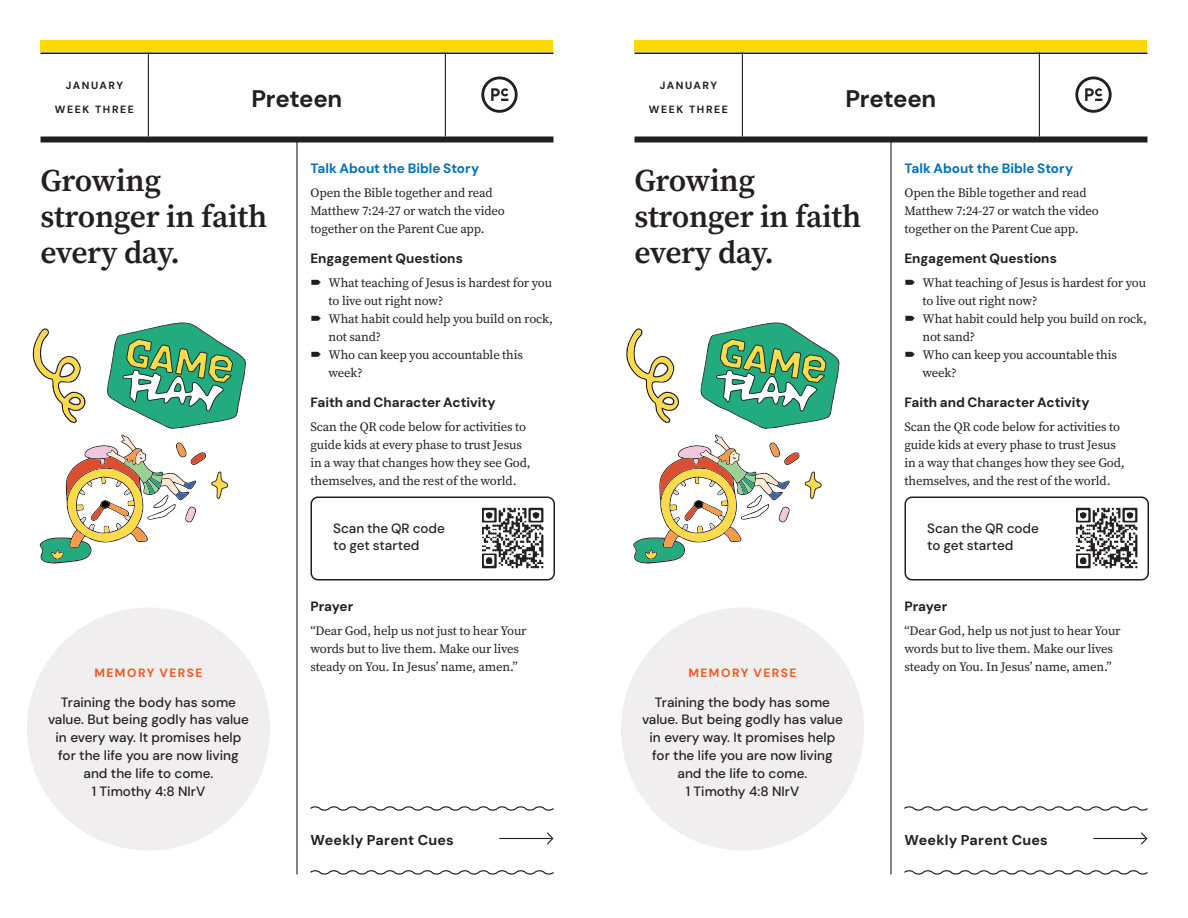
<style>
.page{position:relative;width:1188px;height:918px;background:#fff}
.page>*{position:absolute;margin:0;border:0;box-sizing:border-box;transform-origin:0 0}
.t1{font:600 31.5px/36px "Source Serif 4";letter-spacing:-.01em;color:#231f20}
.t2{font:700 24px "DM Sans";letter-spacing:-.015em;color:#231f20}
.t3{font:700 14.25px "DM Sans";letter-spacing:.015em;color:#231f20}
.t4{font:500 13.5px/18px "DM Sans 18 pt";color:#231f20;text-align:center}
.t5{font:700 13.5px "DM Sans";letter-spacing:-.005em;color:#231f20}
.t6{font:500 13.5px/18px "DM Sans";letter-spacing:-.005em;color:#231f20}
.t7{font:700 13.5px "DM Sans";color:#0071bb}
.t8{font:12.75px/18px "Source Serif 4";letter-spacing:-.01em;color:#231f20}
.t9{font:700 12px "DM Sans";letter-spacing:.12em;color:#f15921}
.t10{font:700 10.5px "DM Sans";letter-spacing:.15em;color:#231f20}
</style>
<div class="page">
<hr style="left:148px;top:52px;width:1px;height:84px;background:#231f20">
<div style="left:40px;top:136px;width:514px;height:6px;background:#231f20"></div>
<hr style="left:445px;top:52px;width:1px;height:84px;background:#231f20">
<svg style="left:481px;top:77px;width:37px;height:36px"></svg>
<svg style="left:310px;top:806px;width:244px;height:5px"></svg>
<svg style="left:310px;top:870px;width:244px;height:5px"></svg>
<hr style="left:499px;top:838px;width:53px;height:1px;background:#231f20">
<svg style="left:546px;top:832px;width:8px;height:13px"></svg>
<div style="left:310px;top:496px;width:245px;height:84px;border:2px solid #231f20;border-radius:7px"></div>
<img style="left:483px;top:507px;width:61px;height:61px">
<hr style="left:40px;top:52px;width:514px;height:2px;background:#231f20">
<div style="left:40px;top:40px;width:514px;height:12px;background:#fbd905"></div>
<hr style="left:296px;top:142px;width:2px;height:732px;background:#231f20">
<div style="left:27px;top:608px;width:243px;height:242px;background:#f0eeee;border-radius:50%"></div>
<hr style="left:742px;top:52px;width:1px;height:84px;background:#231f20">
<div style="left:634px;top:136px;width:514px;height:6px;background:#231f20"></div>
<hr style="left:1039px;top:52px;width:1px;height:84px;background:#231f20">
<svg style="left:1075px;top:77px;width:37px;height:36px"></svg>
<svg style="left:904px;top:806px;width:244px;height:5px"></svg>
<svg style="left:904px;top:870px;width:244px;height:5px"></svg>
<hr style="left:1093px;top:838px;width:53px;height:1px;background:#231f20">
<svg style="left:1140px;top:832px;width:8px;height:13px"></svg>
<div style="left:904px;top:496px;width:245px;height:84px;border:2px solid #231f20;border-radius:7px"></div>
<img style="left:1077px;top:507px;width:61px;height:61px">
<hr style="left:634px;top:52px;width:514px;height:2px;background:#231f20">
<div style="left:634px;top:40px;width:514px;height:12px;background:#fbd905"></div>
<hr style="left:890px;top:142px;width:2px;height:732px;background:#231f20">
<div style="left:621px;top:608px;width:243px;height:242px;background:#f0eeee;border-radius:50%"></div>
<svg style="left:107px;top:322px;width:139px;height:107px"></svg>
<svg style="left:32px;top:328px;width:54px;height:95px"></svg>
<svg style="left:39px;top:435px;width:190px;height:129px"></svg>
<svg style="left:700px;top:322px;width:140px;height:107px"></svg>
<svg style="left:626px;top:328px;width:53px;height:95px"></svg>
<svg style="left:633px;top:435px;width:189px;height:129px"></svg>
<p class="t10" style="left:66px;top:78px;width:59px">JANUARY</p>
<p class="t10" style="left:55px;top:102px;width:81px">WEEK THREE</p>
<h2 class="t2" style="left:252px;top:83px;width:92px">Preteen</h2>
<h1 class="t1" style="left:40px;top:161px;width:228px">Growing stronger in faith every day.</h1>
<p class="t9" style="left:94px;top:665px;width:110px">MEMORY VERSE</p>
<p class="t4" style="left:48px;top:693px;width:202px">Training the body has some value. But being godly has value in every way. It promises help for the life you are now living and the life to come.<br>1 Timothy 4:8 NIrV</p>
<p class="t7" style="left:310px;top:159px;width:170px">Talk About the Bible Story</p>
<p class="t8" style="left:310px;top:183px;width:196px">Open the Bible together and read<br>Matthew 7:24-27 or watch the video together on the Parent Cue app.</p>
<p class="t5" style="left:310px;top:249px;width:154px">Engagement Questions</p>
<p class="t8" style="left:329px;top:273px;width:226px">What teaching of Jesus is hardest for you to live out right now?<br>What habit could help you build on rock, not sand?<br>Who can keep you accountable this week?</p>
<p class="t5" style="left:310px;top:393px;width:187px">Faith and Character Activity</p>
<p class="t8" style="left:310px;top:417px;width:222px">Scan the QR code below for activities to guide kids at every phase to trust Jesus in a way that changes how they see God, themselves, and the rest of the world.</p>
<p class="t6" style="left:333px;top:519px;width:113px">Scan the QR code to get started</p>
<p class="t5" style="left:310px;top:597px;width:44px">Prayer</p>
<p class="t8" style="left:310px;top:621px;width:218px">“Dear God, help us not just to hear Your words but to live them. Make our lives steady on You. In Jesus’ name, amen.”</p>
<p class="t3" style="left:310px;top:831px;width:145px">Weekly Parent Cues</p>
<p class="t10" style="left:660px;top:78px;width:59px">JANUARY</p>
<p class="t10" style="left:649px;top:102px;width:81px">WEEK THREE</p>
<h2 class="t2" style="left:846px;top:83px;width:92px">Preteen</h2>
<h1 class="t1" style="left:634px;top:161px;width:228px">Growing stronger in faith every day.</h1>
<p class="t9" style="left:688px;top:665px;width:110px">MEMORY VERSE</p>
<p class="t4" style="left:642px;top:693px;width:202px">Training the body has some value. But being godly has value in every way. It promises help for the life you are now living and the life to come.<br>1 Timothy 4:8 NIrV</p>
<p class="t7" style="left:904px;top:159px;width:170px">Talk About the Bible Story</p>
<p class="t8" style="left:904px;top:183px;width:196px">Open the Bible together and read<br>Matthew 7:24-27 or watch the video together on the Parent Cue app.</p>
<p class="t5" style="left:904px;top:249px;width:154px">Engagement Questions</p>
<p class="t8" style="left:923px;top:273px;width:226px">What teaching of Jesus is hardest for you to live out right now?<br>What habit could help you build on rock, not sand?<br>Who can keep you accountable this week?</p>
<p class="t5" style="left:904px;top:393px;width:187px">Faith and Character Activity</p>
<p class="t8" style="left:904px;top:417px;width:222px">Scan the QR code below for activities to guide kids at every phase to trust Jesus in a way that changes how they see God, themselves, and the rest of the world.</p>
<p class="t6" style="left:927px;top:519px;width:113px">Scan the QR code to get started</p>
<p class="t5" style="left:904px;top:597px;width:44px">Prayer</p>
<p class="t8" style="left:904px;top:621px;width:218px">“Dear God, help us not just to hear Your words but to live them. Make our lives steady on You. In Jesus’ name, amen.”</p>
<p class="t3" style="left:904px;top:831px;width:145px">Weekly Parent Cues</p>
</div>
